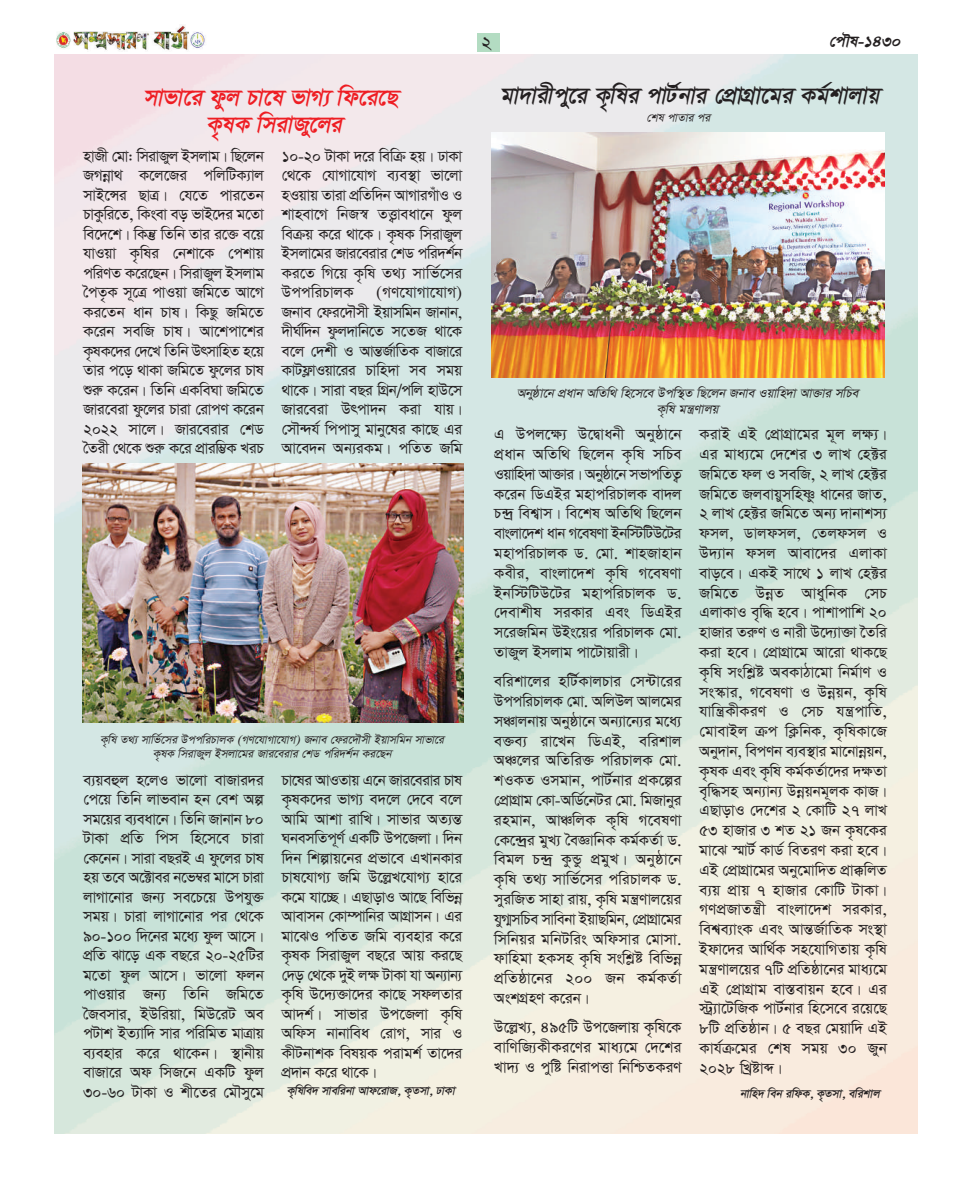
<style>
.page{position:relative;width:972px;height:1188px;background:#fff}
.page>*{position:absolute;margin:0;border:0;box-sizing:border-box;transform-origin:0 0}
.t1{font:italic 700 27px "Sutonny MJ";color:#231f20}
.t2{font:italic 700 27px/27px "Sutonny MJ";color:#ee1d23;text-align:center}
.t3{font:21px "Sutonny MJ";color:#231f20}
.t4{font:18px/19.8px "Sutonny MJ";letter-spacing:-.005em;color:#231f20;text-align:justify}
.t5{font:italic 18px "Sutonny MJ Bold";color:#231f20;scale:1.05 1}
.t6{font:italic 15px/16.5px "Sutonny MJ";color:#231f20;text-align:center}
.t7{font:italic 13.5px/13.5px "Sutonny MJ";color:#231f20;text-align:center}
.t8{font:italic 700 13.5px "Sutonny MJ";color:#231f20}
</style>
<div class="page">
<img style="left:54px;top:54px;width:864px;height:1079px">
<img style="left:56px;top:25px;width:149px;height:26px">
<div style="left:477px;top:33px;width:23px;height:19px;background:#b3dcc2"></div>
<img style="left:491px;top:133px;width:394px;height:244px">
<img style="left:83px;top:464px;width:381px;height:259px">
<h1 class="t2" style="left:145px;top:83px;width:256px">MVFV‡I DZJ PV‡L FVM¨ WD‡I‡Q<br>K…LK WMIVRY‡JI</h1>
<p class="t3" style="left:482px;top:31px;width:12px">2</p>
<p class="t5" style="left:829px;top:31px;width:70px">†cŠl-1430</p>
<h1 class="t1" style="left:501px;top:77px;width:381px">GV`VIXCY‡I K…WLI CVU©BVI †CÖVMÖV‡GI KG©KVJVQ</h1>
<p class="t7" style="left:647px;top:111px;width:65px">†KL CVZVI CI</p>
<p class="t4" style="left:83px;top:147px;width:182px">NVRX †GV: WMIVRJY BMJVG| WQ‡JB RMBVŒ _ K‡J‡RI CWJWUK¨VJ MVB‡ÝI QVÎ| †H‡Z CVI‡ZB PVKWZI‡Z, WKSEV EO FVB‡`I G‡ZV WE‡`‡K| WKŠ‘WZWB ZVI I‡³ E‡Q HVIQV KW…LI †BKV‡K †CKVQ CWIYZ K‡I‡QB| WMIVRJY BMJVG ˆCZK… M‡~Î CVIQV RWG‡Z AV‡M KI‡ZB AVB PVL| WKQZ RWG‡Z K‡IB MEWR PVL| AV‡KCV‡KI KL… K‡`I †`‡L WZWB DRMVWNZ N‡Q ZVI C‡O _VKV RWG‡Z D‡ZJI PVL ÏIÆ K‡IB| WZWB GKWENV RWG‡Z RVI‡EIV D‡ZJI PVIV †IVCY K‡IB 2022 MV‡J| RVI‡EIVI †KW ˆZIX †_‡K ÏIÆ K‡I CVÖIW¤K¢ LIP</p>
<p class="t4" style="left:282px;top:147px;width:182px">10-20 UVKV `‡I WEWΜ NQ| XVKV †_‡K †HVMV‡HVM E¨E¯V’ FV‡JV NIQVQ ZVIV CWÖZW`B AVMVIMVUI I KVNEV‡M WBR¯^ ZËV¡ EAV‡B DJZ WEΜQ K‡I _V‡K| KL… K WMIVRJY BMJV‡GI RVI‡EIVI †KW CWI`KB© KI‡Z WM‡Q KW…L Z_¨ MVWF©‡MI DCCWIPVJK</p>
<p class="t4" style="left:282px;top:283px;width:182px;text-indent:94px">(MY‡HVMV‡HVM)<br>RBVE †DI‡`ŠMX BQVMWGB RVBVB, `XNW© `B DJZ `VWB‡Z M‡ZR _V‡K E‡J †`KX I AVŠRÍV© WZK EVRV‡I KVUDV¬IQV‡II PVWN`V ME MGQ _V‡K| MVIV EQI WMBÖ/CWJ NVD‡M RVI‡EIV DRCV`B KIV HVQ| †MŠ›`H© WCCVMYGVB‡YLI KV‡Q GI AV‡E`B AB¨IKG| CWZZ RWG</p>
<p class="t6" style="left:517px;top:385px;width:343px">ABYÔV‡B CÖAVB AWZW_ WN‡M‡E DCW¯’Z WQ‡JB RBVE IQVWN`V AV³VI MWPE<br>K…WL GŠ¿YVJQ</p>
<p class="t4" style="left:494px;top:425px;width:189px">G DCJ‡Ÿ¨ D‡ØVABX ABYÔV‡B CÖAVB AWZW_ WQ‡JB K…WL MWPE IQVWN`V AV³VI| ABÔY V‡B MFVCWZZ¡ K‡IB WWGBI GNVCWIPVJK EV`J P›`ªWEK¦VM| WE‡KL AWZW_ WQ‡JB EVSJV‡`K AVB M‡ELYV BBW÷WUD‡UI GNVCWIPVJK W. †GV. KVNRVNVB KEXI, EVSJV‡`K K…WL M‡ELYV BBW÷WUD‡UI GNVCWIPVJK W. †`EVKXL MIKVI GES WWGBI M‡IRWGB DBS‡QI CWIPVJK †GV.<br>ZVRYJ BMJVG CV‡UVQVIX|</p>
<p class="t4" style="left:494px;top:672px;width:189px">EWIKV‡JI NWU©KVJPVI †M›UV‡II DCCWIPVJK †GV. AWJDJ AVJ‡GI MÂVJBVQ ABÔY V‡B AB¨V‡B¨I G‡A¨ E³E¨ IV‡LB WWGB, EWIKVJ AÂ‡JI AWZWI³ CWIPVJK †GV.<br>KIKZ IMGVB, CVU©BVI CÖK‡ÍI †CVÖMVÖG †KV-AWW‡© BUI †GV. WGRVBIY INGVB, AVÂWJK K„WL M‡ELYV †K‡›`ªI GYL¨ ˆEÁVWBK KG©KZ©V W.<br>WEGJ P›`ªKZÛZ CÖGYL| ABYÔV‡B K…WL Z_¨ MVWF©‡MI CWIPVJK W.<br>MIY WRZ MVNV IVQ, KW…L GŠY¿ VJ‡QI HMY ¥MWPE MVWEBV BQVQWGB, †CVÖMVÖ‡GI WMWBQI GWBUWIS AWDMVI †GVMV.<br>DVWNGV NKMN K…WL MSWKØÓ WEWFBŒ CÖWZÔV‡BI 200 RB KG©KZ©V ASKMÖNY K‡IB|</p>
<p class="t4" style="left:494px;top:1018px;width:189px">D‡JØL¨, 495WU DC‡RJVQ K…WL‡K EVWYWR¨KXKI‡YI GVA¨‡G †`‡KI LV`¨ I CYWÓ WBIVCËV WBWÐZKIY</p>
<p class="t4" style="left:700px;top:425px;width:189px">KIVB GB †CÖVMÖV‡GI G~J JŸ¨| GI GVA¨‡G †`‡KI 3 JVL †N±I RWG‡Z DJ I MEWR, 2 JVL †N±I RWG‡Z RJEVQYMWNÒZAV‡BI RVZ, 2 JVL †N±I RWG‡Z AB¨ `VBVKM¨ DMJ, WVJDMJ, †ZJDMJ I D`¨VB DMJ AVEV‡`I GJVKV EVO‡E| GKB MV‡_ 1 JVL †N±I RWG‡Z DBŒZ AVAYWBK †MP GJVKVI E„W× N‡E| CVKVCVWK 20<br>NVRVI ZIÆY I BVIX D‡`¨V³V ‰ZWI KIV N‡E| †CÖVMÖV‡G AV‡IV _VK‡Q K…WL MSWKØÓ AEKVVV‡GV WBG©VY I MS¯‹VI, M‡ELYV I DBŒQB, K…WL HVWŠ¿KXKIY I †MP HŠ¿CVWZ, †GVEVBJ ΜC WK¬WBK, K…WLKV‡R AB`Y VB, WECYB E¨E¯V’ I GV‡BVBQŒ B, KL… K GES KW…L KGK© ZV© ‡`I `ŸZV E„W×MN AB¨VB¨ DBŒQBG~JK KVR| GQVOVI †`‡KI 2 †KVWU 27 JVL 53 NVRVI 3 KZ 21 RB K…L‡KI GV‡S ¯§VU© KVW© WEZIY KIV N‡E| GB †CVÖMVÖ‡GI AB‡YGVW`Z CVÖ°WJZ E¨Q CÖVQ 7 NVRVI †KVWU UVKV| MYCÖRVZŠ¿X EVSJV‡`K MIKVI, WEK^E¨VSK GES AVŠÍR©VWZK MS¯’V BDV‡`I AVW_©K MN‡HVWMZVQ K…WL GŠY¿ VJ‡QI 7WU CWÖZÔV‡BI GVA¨‡G GB †CÖVMÖVG EV¯ÍEVQB N‡E| GI ÷ª¨V‡UWRK CVU©BVI WN‡M‡E I‡Q‡Q 8WU CÖWZÔVB| 5 EQI †GQVW` GB KVH©Μ‡GI †KL MGQ 30 RYB 2028 WLªÓVÃ|</p>
<p class="t7" style="left:101px;top:733px;width:345px">K…WL Z_¨ MVWF©‡MI DCCWIPVJK (MY‡HVMV‡HVM) RBVE †DI‡`ŠMX BQVMWGB MVFV‡I<br>K…LK WMIVRYJ BMJV‡GI RVI‡EIVI †KW CWI`K©B KI‡QB</p>
<p class="t4" style="left:282px;top:771px;width:192px;text-align:left">PV‡LI AVIZVQ G‡B RVI‡EIVI PVL<br>KL… K‡`I FVM¨ E`‡J †`‡E E‡J<br>AVWG AVKV IVWL| MVFVI AZ¨ŠÍ<br>NBEMWZCY~ © GKWU DC‡RJV| W`B<br>W`B WKÍVQ‡BI CFÖV‡E GLVBKVI<br>PVL‡HVM¨ RWG D‡JLØ ‡HVM¨ NV‡I<br>K‡G HV‡”Q| GQVOVI AV‡Q WEWFBŒ<br>AVEVMB †KV¤ÚVWBI AVMVÖMB| GI<br>GV‡SI CWZZ RWG E¨ENVI K‡I<br>KL… K WMIVRJY EQ‡I AVQ KI‡Q †`O †_‡K `BY JŸ UVKV HV AB¨VB¨<br>KW…L D‡`¨³V‡`I KV‡Q MDJZVI<br>AV`K|© MVFVI DC‡RJV KW…L<br>AWDM BVBVWEA †IVM, MVI I<br>KXUBVKK WELQK CIVGK© ZV‡`I<br>C`ÖVB K‡I _V‡K|</p>
<p class="t4" style="left:83px;top:771px;width:182px">E¨QEÛJ N‡JI FV‡JV EVRVI`I †C‡Q WZWB JVFEVB NB †EK AÍ MG‡QI E¨EAV‡B| WZWB RVBVB 80<br>UVKV CWÖZ WCM WN‡M‡E PVIV †K‡BB| MVIV EQIB G D‡ZJI PVL NQ Z‡E A‡±VEI B‡F¤I^ GV‡M PVIV JVMV‡BVI RB¨ ME‡P‡Q DCH³Y MGQ| PVIV JVMV‡BVI CI †_‡K 90-100 W`‡BI G‡A¨ DJZ AV‡M| CWÖZ SV‡O GK EQ‡I 20-25WUI G‡ZV DJZ AV‡M| FV‡JV DJB CVIQVI RB¨ WZWB RWG‡Z ˆREMVI, BDWIQV, WGD‡IU AE CUVK BZ¨VW` MVI CWIWGZ GVÎVQ E¨ENVI K‡I _V‡KB| ¯V’ BXQ EVRV‡I AD WMR‡B GKWU DJZ 30-60 UVKV I KX‡ZI †GŠM‡YG</p>
<p class="t8" style="left:287px;top:1082px;width:170px">K…WLWE` MVEWIBV AVD‡IVR, K…ZMV, XVKV</p>
<p class="t8" style="left:741px;top:1084px;width:141px">BVWN` WEB IWDK, K…ZMV, EWIKVJ</p>
</div>
